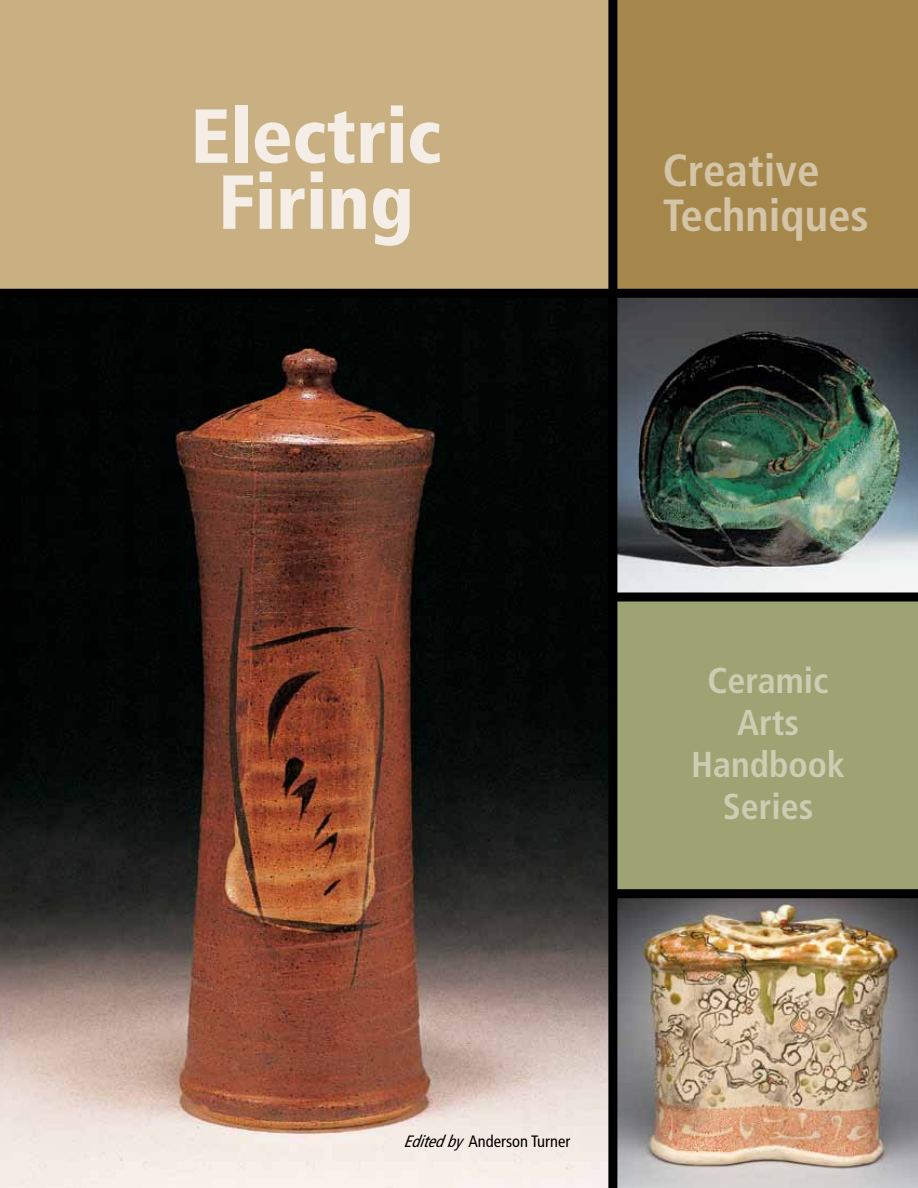
<style>
.page{position:relative;width:918px;height:1188px;background:#fff}
.page>*{position:absolute;margin:0;border:0;box-sizing:border-box;transform-origin:0 0}
.t1{font:900 condensed 76.5px/66px "Frutiger";color:#f4eee6;text-align:center}
.t2{font:700 condensed 45px/45px "Frutiger";color:#d4c4a8}
.t3{font:700 condensed 36px/42px "Frutiger";color:#caceb2;text-align:center}
.t4{font:condensed 16.5px "Frutiger";color:#000}
.s1{font-style:italic}
</style>
<div class="page">
<img style="left:617px;top:298px;width:301px;height:294px">
<div style="left:613px;top:0;width:305px;height:294px;background:#a6874b"></div>
<div style="left:0;top:0;width:613px;height:294px;background:#c9b082"></div>
<img style="left:617px;top:898px;width:301px;height:290px">
<img style="left:0;top:298px;width:608px;height:890px">
<div style="left:613px;top:594px;width:305px;height:300px;background:#9ea374"></div>
<div style="left:613px;top:592px;width:305px;height:10px;background:#000"></div>
<div style="left:613px;top:889px;width:305px;height:9px;background:#000"></div>
<div style="left:608px;top:0;width:9px;height:1188px;background:#000"></div>
<div style="left:0;top:289px;width:918px;height:9px;background:#000"></div>
<h1 class="t1" style="left:191px;top:103px;width:252px">Electric<br>Firing</h1>
<p class="t2" style="left:663px;top:148px;width:208px">Creative<br>Techniques</p>
<p class="t3" style="left:691px;top:660px;width:156px">Ceramic<br>Arts<br>Handbook<br>Series</p>
<p class="t4" style="left:404px;top:1132px;width:168px"><span class="s1">Editedby</span>Anderson Turner</p>
</div>
